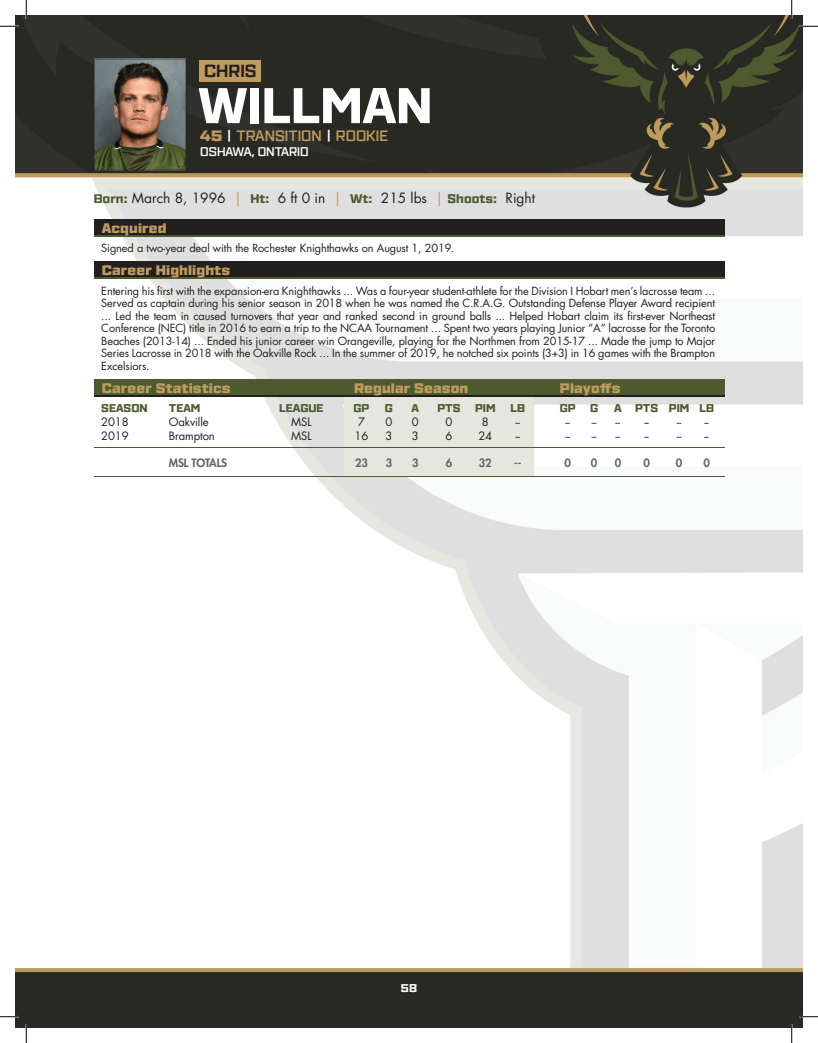
<style>
.page{position:relative;width:818px;height:1043px;background:#fff}
.page>*{position:absolute;margin:0;border:0;box-sizing:border-box;transform-origin:0 0}
.t1{font:800 50px "Ironstrike";color:#fff}
.t2{font:700 17.5px "Ironstrike";color:#231f20}
.t3{font:600 15px "Ironstrike";color:#be9b5f}
.t4{font:900 13.75px "Ironstrike";letter-spacing:.01em;color:#be9b5f}
.t5{font:13.75px "Futura Std";color:#231f20}
.t6{font:600 12.5px "Ironstrike";color:#fff}
.t7{font:11.25px "Futura Std";letter-spacing:-.01em;color:#231f20}
.t8{font:800 11.25px "Ironstrike";color:#4c5a30}
.t9{font:800 11.25px "Futura Std";letter-spacing:-.01em;color:#62656a}
.t10{font:800 11.25px "Ironstrike";color:#fff}
.t11{font:11px/12.5px "Futura Std";letter-spacing:-.01em;color:#231f20;text-align:justify}
.s1{font-weight:900}
.s2{color:#fff}
.s3{font-family:"Ironstrike";font-weight:800;font-size:12.5px;color:#4c5a30}
.s4{color:#be9b5f}
</style>
<div class="page">
<img style="left:15px;top:15px;width:787px;height:1012px">
<svg style="left:94px;top:59px;width:92px;height:111px;background:#706758"></svg>
<div style="left:94px;top:219px;width:630px;height:16px;background:#231f20"></div>
<div style="left:94px;top:261px;width:630px;height:16px;background:#231f20"></div>
<hr style="left:94px;top:235px;width:630px;height:1px;background:#4c5a30">
<hr style="left:94px;top:277px;width:630px;height:1px;background:#4c5a30">
<div style="left:344px;top:396px;width:189px;height:79px;background:#e5e7df"></div>
<div style="left:94px;top:379px;width:630px;height:16px;background:#4c5a30"></div>
<hr style="left:94px;top:395px;width:630px;height:1px;background:#231f20">
<hr style="left:94px;top:447px;width:630px;height:1px;background:#4c5a30">
<hr style="left:94px;top:476px;width:630px;height:1px;background:#4c5a30">
<div style="left:199px;top:60px;width:62px;height:22px;background:#be9b5f"></div>
<svg style="left:0;top:25px;width:19px;height:2px"></svg>
<svg style="left:799px;top:25px;width:19px;height:2px"></svg>
<svg style="left:0;top:1015px;width:19px;height:2px"></svg>
<svg style="left:799px;top:1015px;width:19px;height:2px"></svg>
<svg style="left:25px;top:0;width:2px;height:19px"></svg>
<svg style="left:25px;top:1024px;width:2px;height:18px"></svg>
<svg style="left:790px;top:0;width:2px;height:19px"></svg>
<svg style="left:790px;top:1024px;width:2px;height:18px"></svg>
<h2 class="t2" style="left:204px;top:60px;width:54px">CHRIS</h2>
<h1 class="t1" style="left:198px;top:74px;width:236px">WILLMAN</h1>
<h3 class="t3" style="left:200px;top:127px;width:189px"><span class="s1">45</span> <span class="s2">|</span> TRANSITION <span class="s2">|</span> ROOKIE</h3>
<p class="t6" style="left:200px;top:144px;width:110px">OSHAWA, ONTARIO</p>
<p class="t5" style="left:94px;top:189px;width:443px"><span class="s3">Born:</span> March 8, 1996 <span class="s4">|</span> <span class="s3">Ht:</span> 6 ft 0 in <span class="s4">|</span> <span class="s3">Wt:</span> 215 lbs <span class="s4">|</span> <span class="s3">Shoots:</span> Right</p>
<p class="t4" style="left:102px;top:219px;width:66px">Acquired</p>
<p class="t4" style="left:102px;top:261px;width:130px">Career Highlights</p>
<p class="t11" style="left:101px;top:242px;width:355px">Signed a two-year deal with the Rochester Knighthawks on August 1, 2019.</p>
<p class="t11" style="left:101px;top:284px;width:615px">Entering his first with the expansion-era Knighthawks ... Was a four-year student-athlete for the Division I Hobart men’s lacrosse team ...<br>Served as captain during his senior season in 2018 when he was named the C.R.A.G. Outstanding Defense Player Award recipient ... Led the team in caused turnovers that year and ranked second in ground balls ... Helped Hobart claim its first-ever Northeast Conference (NEC) title in 2016 to earn a trip to the NCAA Tournament ... Spent two years playing Junior “A” lacrosse for the Toronto Beaches (2013-14) ... Ended his junior career win Orangeville, playing for the Northmen from 2015-17 ... Made the jump to Major Series Lacrosse in 2018 with the Oakville Rock ... In the summer of 2019, he notched six points (3+3) in 16 games with the Brampton Excelsiors.</p>
<p class="t4" style="left:102px;top:379px;width:130px">Career Statistics</p>
<p class="t4" style="left:354px;top:379px;width:116px">Regular Season</p>
<p class="t4" style="left:559px;top:379px;width:62px">Playoffs</p>
<p class="t8" style="left:101px;top:401px;width:48px">SEASON</p>
<p class="t8" style="left:169px;top:401px;width:33px">TEAM</p>
<p class="t8" style="left:279px;top:401px;width:46px">LEAGUE</p>
<p class="t8" style="left:353px;top:401px;width:17px">GP</p>
<p class="t8" style="left:385px;top:401px;width:10px">G</p>
<p class="t8" style="left:411px;top:401px;width:9px">A</p>
<p class="t8" style="left:437px;top:401px;width:25px">PTS</p>
<p class="t8" style="left:475px;top:401px;width:22px">PIM</p>
<p class="t8" style="left:510px;top:401px;width:16px">LB</p>
<p class="t8" style="left:560px;top:401px;width:17px">GP</p>
<p class="t8" style="left:590px;top:401px;width:10px">G</p>
<p class="t8" style="left:614px;top:401px;width:101px">A PTS PIM LB</p>
<p class="t7" style="left:101px;top:414px;width:29px">2018</p>
<p class="t7" style="left:169px;top:414px;width:41px">Oakville</p>
<p class="t7" style="left:291px;top:414px;width:22px">MSL</p>
<p class="t7" style="left:358px;top:414px;width:8px">7</p>
<p class="t7" style="left:385px;top:414px;width:8px">0</p>
<p class="t7" style="left:412px;top:414px;width:8px">0</p>
<p class="t7" style="left:445px;top:414px;width:8px">0</p>
<p class="t7" style="left:482px;top:414px;width:8px">8</p>
<p class="t7" style="left:515px;top:414px;width:6px">--</p>
<p class="t7" style="left:565px;top:414px;width:6px">--</p>
<p class="t7" style="left:592px;top:414px;width:6px">--</p>
<p class="t7" style="left:615px;top:414px;width:6px">--</p>
<p class="t7" style="left:644px;top:414px;width:6px">--</p>
<p class="t7" style="left:677px;top:414px;width:6px">--</p>
<p class="t7" style="left:704px;top:414px;width:6px">--</p>
<p class="t7" style="left:101px;top:428px;width:29px">2019</p>
<p class="t7" style="left:169px;top:428px;width:47px">Brampton</p>
<p class="t7" style="left:291px;top:428px;width:22px">MSL</p>
<p class="t7" style="left:354px;top:428px;width:15px">16</p>
<p class="t7" style="left:385px;top:428px;width:8px">3</p>
<p class="t7" style="left:412px;top:428px;width:8px">3</p>
<p class="t7" style="left:445px;top:428px;width:8px">6</p>
<p class="t7" style="left:478px;top:428px;width:15px">24</p>
<p class="t7" style="left:515px;top:428px;width:6px">--</p>
<p class="t7" style="left:565px;top:428px;width:6px">--</p>
<p class="t7" style="left:592px;top:428px;width:6px">--</p>
<p class="t7" style="left:615px;top:428px;width:6px">--</p>
<p class="t7" style="left:644px;top:428px;width:6px">--</p>
<p class="t7" style="left:677px;top:428px;width:6px">--</p>
<p class="t7" style="left:704px;top:428px;width:6px">--</p>
<p class="t9" style="left:169px;top:455px;width:60px">MSL TOTALS</p>
<p class="t9" style="left:355px;top:455px;width:14px">23</p>
<p class="t9" style="left:386px;top:455px;width:8px">3</p>
<p class="t9" style="left:412px;top:455px;width:8px">3</p>
<p class="t9" style="left:446px;top:455px;width:8px">6</p>
<p class="t9" style="left:479px;top:455px;width:14px">32</p>
<p class="t9" style="left:514px;top:455px;width:9px">--</p>
<p class="t9" style="left:564px;top:455px;width:8px">0</p>
<p class="t9" style="left:591px;top:455px;width:8px">0</p>
<p class="t9" style="left:614px;top:455px;width:8px">0</p>
<p class="t9" style="left:643px;top:455px;width:8px">0</p>
<p class="t9" style="left:676px;top:455px;width:8px">0</p>
<p class="t9" style="left:703px;top:455px;width:8px">0</p>
<p class="t10" style="left:401px;top:981px;width:18px">58</p>
</div>
